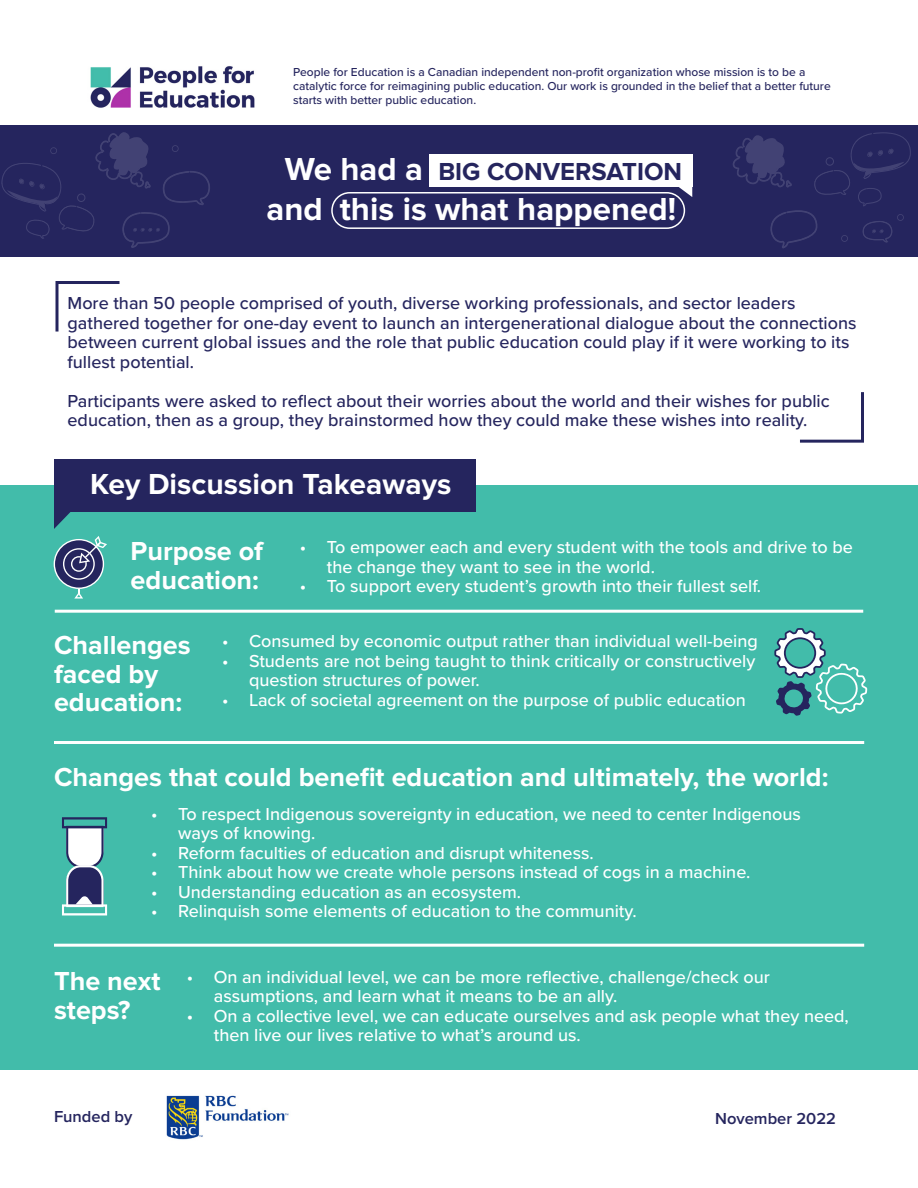
<style>
.page{position:relative;width:918px;height:1188px;background:#fff}
.page>*{position:absolute;margin:0;border:0;box-sizing:border-box;transform-origin:0 0}
.t1{font:700 33px "Proxima Nova";color:#fff}
.t2{font:700 30px "Proxima Nova";color:#fff}
.t3{font:700 27px/28.5px "Proxima Nova";color:#fff}
.t4{font:700 25.5px "Proxima Nova";color:#25255e}
.t5{font:500 18px/19.5px "Proxima Nova";color:#fff}
.t6{font:500 18px/19.5px "Proxima Nova";color:#25255e}
.t7{font:600 16.5px "Proxima Nova";color:#25255e}
.t8{font:500 12px/14.4px "Proxima Nova";color:#25255e}
.s1{font-size:33px;color:#fff}
</style>
<div class="page">
<img style="left:90px;top:66px;width:165px;height:42px">
<div style="left:0;top:125px;width:918px;height:132px;background:#25255e"></div>
<div style="left:429px;top:154px;width:263px;height:32px;background:#fff"></div>
<svg style="left:675px;top:186px;width:17px;height:11px"></svg>
<div style="left:331px;top:192px;width:354px;height:37px;border:2px solid #fff;border-radius:18px"></div>
<div style="left:0;top:485px;width:918px;height:585px;background:#42bcaa"></div>
<svg style="left:55px;top:281px;width:65px;height:51px"></svg>
<svg style="left:800px;top:392px;width:64px;height:51px"></svg>
<div style="left:54px;top:459px;width:421px;height:53px;background:#25255e"></div>
<svg style="left:54px;top:512px;width:17px;height:17px"></svg>
<svg style="left:54px;top:536px;width:53px;height:63px"></svg>
<hr style="left:55px;top:610px;width:808px;height:3px;background:#fff">
<hr style="left:54px;top:944px;width:810px;height:3px;background:#fff">
<hr style="left:54px;top:741px;width:810px;height:3px;background:#fff">
<svg style="left:733px;top:132px;width:178px;height:116px"></svg>
<svg style="left:1px;top:132px;width:209px;height:116px"></svg>
<svg style="left:774px;top:628px;width:93px;height:88px"></svg>
<svg style="left:62px;top:817px;width:45px;height:98px"></svg>
<img style="left:166px;top:1095px;width:123px;height:45px">
<p class="t8" style="left:293px;top:64px;width:539px">People for Education is a Canadian independent non-profit organization whose mission is to be a catalytic force for reimagining public education. Our work is grounded in the belief that a better future starts with better public education.</p>
<h3 class="t4" style="left:285px;top:156px;width:399px"><span class="s1">We had a</span> BIG CONVERSATION</h3>
<h1 class="t1" style="left:267px;top:190px;width:411px">and this is what happened!</h1>
<p class="t6" style="left:68px;top:293px;width:791px">More than 50 people comprised of youth, diverse working professionals, and sector leaders gathered together for one-day event to launch an intergenerational dialogue about the connections between current global issues and the role that public education could play if it were working to its fullest potential.</p>
<p class="t6" style="left:68px;top:390px;width:764px">Participants were asked to reflect about their worries about the world and their wishes for public education, then as a group, they brainstormed how they could make these wishes into reality.</p>
<h2 class="t2" style="left:90px;top:467px;width:363px">Key Discussion Takeaways</h2>
<p class="t5" style="left:327px;top:537px;width:527px;text-indent:-27px">• To empower each and every student with the tools and drive to be the change they want to see in the world.</p>
<p class="t5" style="left:300px;top:576px;width:463px">• To support every student’s growth into their fullest self.</p>
<p class="t5" style="left:222px;top:631px;width:537px">• Consumed by economic output rather than individual well-being</p>
<p class="t5" style="left:249px;top:650px;width:508px;text-indent:-27px">• Students are not being taught to think critically or constructively question structures of power.</p>
<p class="t5" style="left:222px;top:689px;width:525px">• Lack of societal agreement on the purpose of public education</p>
<h3 class="t3" style="left:131px;top:538px;width:134px">Purpose of education:</h3>
<h3 class="t3" style="left:54px;top:632px;width:138px">Challenges faced by education:</h3>
<h3 class="t3" style="left:54px;top:764px;width:776px">Changes that could benefit education and ultimately, the world:</h3>
<p class="t5" style="left:178px;top:803px;width:624px;text-indent:-27px">• To respect Indigenous sovereignty in education, we need to center Indigenous ways of knowing.</p>
<p class="t5" style="left:151px;top:842px;width:444px">• Reform faculties of education and disrupt whiteness.</p>
<p class="t5" style="left:151px;top:862px;width:601px">• Think about how we create whole persons instead of cogs in a machine.</p>
<p class="t5" style="left:151px;top:881px;width:372px">• Understanding education as an ecosystem.</p>
<p class="t5" style="left:151px;top:901px;width:487px">• Relinquish some elements of education to the community.</p>
<h3 class="t3" style="left:54px;top:967px;width:108px">The next steps?</h3>
<p class="t5" style="left:214px;top:966px;width:558px;text-indent:-27px">• On an individual level, we can be more reflective, challenge/check our assumptions, and learn what it means to be an ally.</p>
<p class="t5" style="left:214px;top:1005px;width:637px;text-indent:-27px">• On a collective level, we can educate ourselves and ask people what they need, then live our lives relative to what’s around us.</p>
<p class="t7" style="left:54px;top:1104px;width:80px">Funded by</p>
<p class="t7" style="left:715px;top:1106px;width:122px">November 2022</p>
</div>
